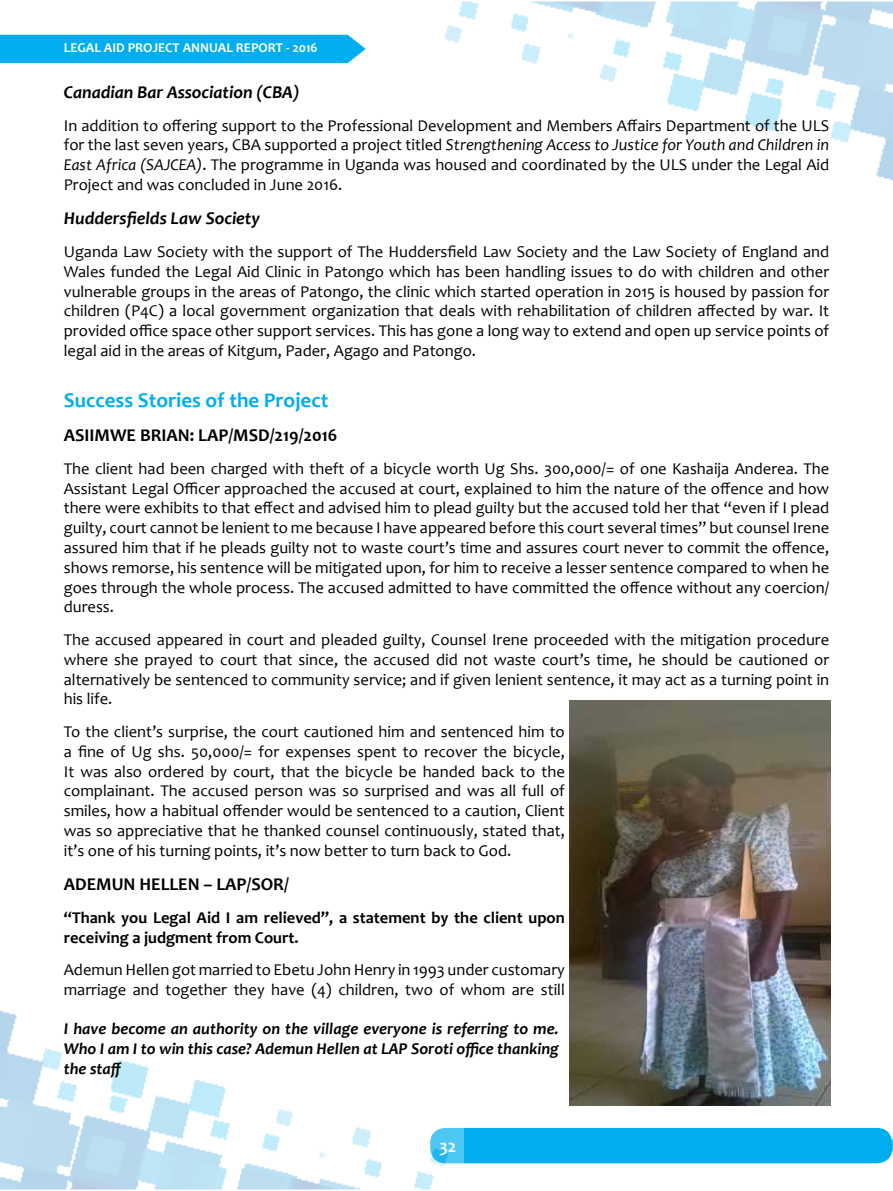
<style>
.page{position:relative;width:893px;height:1191px;background:#fff}
.page>*{position:absolute;margin:0;border:0;box-sizing:border-box;transform-origin:0 0}
.t1{font:700 21px "Candara";color:#00aeef}
.t2{font:italic 700 18px "Candara";color:#000}
.t3{font:700 18px "Candara";color:#000}
.t4{font:700 18px "Candara";color:#fff}
.t5{font:16.5px/19.8px "Candara";color:#000;text-align:justify}
.t6{font:italic 700 16.5px/19.8px "Candara";color:#000;text-align:justify}
.t7{font:700 16.5px/19.8px "Candara";color:#000}
.t8{font:700 13.5px "Candara";color:#fff}
.s1{font-style:italic}
</style>
<div class="page">
<div style="left:0;top:35px;width:366px;height:28px;background:#00aeef"></div>
<div style="left:430px;top:1128px;width:462px;height:35px;background:#00aeef;border-radius:15px"></div>
<svg style="left:892px;top:1138px;width:1px;height:15px"></svg>
<img style="left:445px;top:1px;width:448px;height:180px">
<img style="left:0;top:1010px;width:463px;height:180px">
<img style="left:569px;top:700px;width:262px;height:405px">
<p class="t8" style="left:64px;top:39px;width:255px">LEGAL AID PROJECT ANNUAL REPORT - 2016</p>
<p class="t2" style="left:64px;top:81px;width:237px">Canadian Bar Association (CBA)</p>
<p class="t5" style="left:64px;top:115px;width:767px">In addition to offering support to the Professional Development and Members Affairs Department of the ULS for the last seven years, CBA supported a project titled <span class="s1">Strengthening Access to Justice for Youth and Children in East Africa (SAJCEA)</span>. The programme in Uganda was housed and coordinated by the ULS under the Legal Aid Project and was concluded in June 2016.</p>
<p class="t2" style="left:64px;top:207px;width:198px">Huddersfields Law Society</p>
<p class="t5" style="left:64px;top:242px;width:767px">Uganda Law Society with the support of The Huddersfield Law Society and the Law Society of England and Wales funded the Legal Aid Clinic in Patongo which has been handling issues to do with children and other vulnerable groups in the areas of Patongo, the clinic which started operation in 2015 is housed by passion for children (P4C) a local government organization that deals with rehabilitation of children affected by war. It provided office space other support services. This has gone a long way to extend and open up service points of legal aid in the areas of Kitgum, Pader, Agago and Patongo.</p>
<p class="t1" style="left:64px;top:387px;width:266px">Success Stories of the Project</p>
<p class="t3" style="left:64px;top:424px;width:275px">ASIIMWE BRIAN: LAP/MSD/219/2016</p>
<p class="t5" style="left:64px;top:458px;width:767px">The client had been charged with theft of a bicycle worth Ug Shs. 300,000/= of one Kashaija Anderea. The Assistant Legal Officer approached the accused at court, explained to him the nature of the offence and how there were exhibits to that effect and advised him to plead guilty but the accused told her that “even if I plead guilty, court cannot be lenient to me because I have appeared before this court several times” but counsel Irene assured him that if he pleads guilty not to waste court’s time and assures court never to commit the offence, shows remorse, his sentence will be mitigated upon, for him to receive a lesser sentence compared to when he goes through the whole process. The accused admitted to have committed the offence without any coercion/ duress.</p>
<p class="t5" style="left:64px;top:629px;width:767px">The accused appeared in court and pleaded guilty, Counsel Irene proceeded with the mitigation procedure where she prayed to court that since, the accused did not waste court’s time, he should be cautioned or alternatively be sentenced to community service; and if given lenient sentence, it may act as a turning point in his life.</p>
<p class="t5" style="left:64px;top:721px;width:503px">To the client’s surprise, the court cautioned him and sentenced him to a fine of Ug shs. 50,000/= for expenses spent to recover the bicycle, It was also ordered by court, that the bicycle be handed back to the complainant. The accused person was so surprised and was all full of smiles, how a habitual offender would be sentenced to a caution, Client was so appreciative that he thanked counsel continuously, stated that, it’s one of his turning points, it’s now better to turn back to God.</p>
<p class="t3" style="left:64px;top:873px;width:227px">ADEMUN HELLEN – LAP/SOR/</p>
<p class="t7" style="left:64px;top:907px;width:503px">“Thank you Legal Aid I am relieved”, a statement by the client upon receiving a judgment from Court.</p>
<p class="t5" style="left:64px;top:959px;width:503px">Ademun Hellen got married to Ebetu John Henry in 1993 under customary marriage and together they have (4) children, two of whom are still</p>
<p class="t6" style="left:64px;top:1019px;width:497px">I have become an authority on the village everyone is referring to me.<br>Who I am I to win this case? Ademun Hellen at LAP Soroti office thanking the staff</p>
<p class="t4" style="left:439px;top:1134px;width:19px">32</p>
</div>
